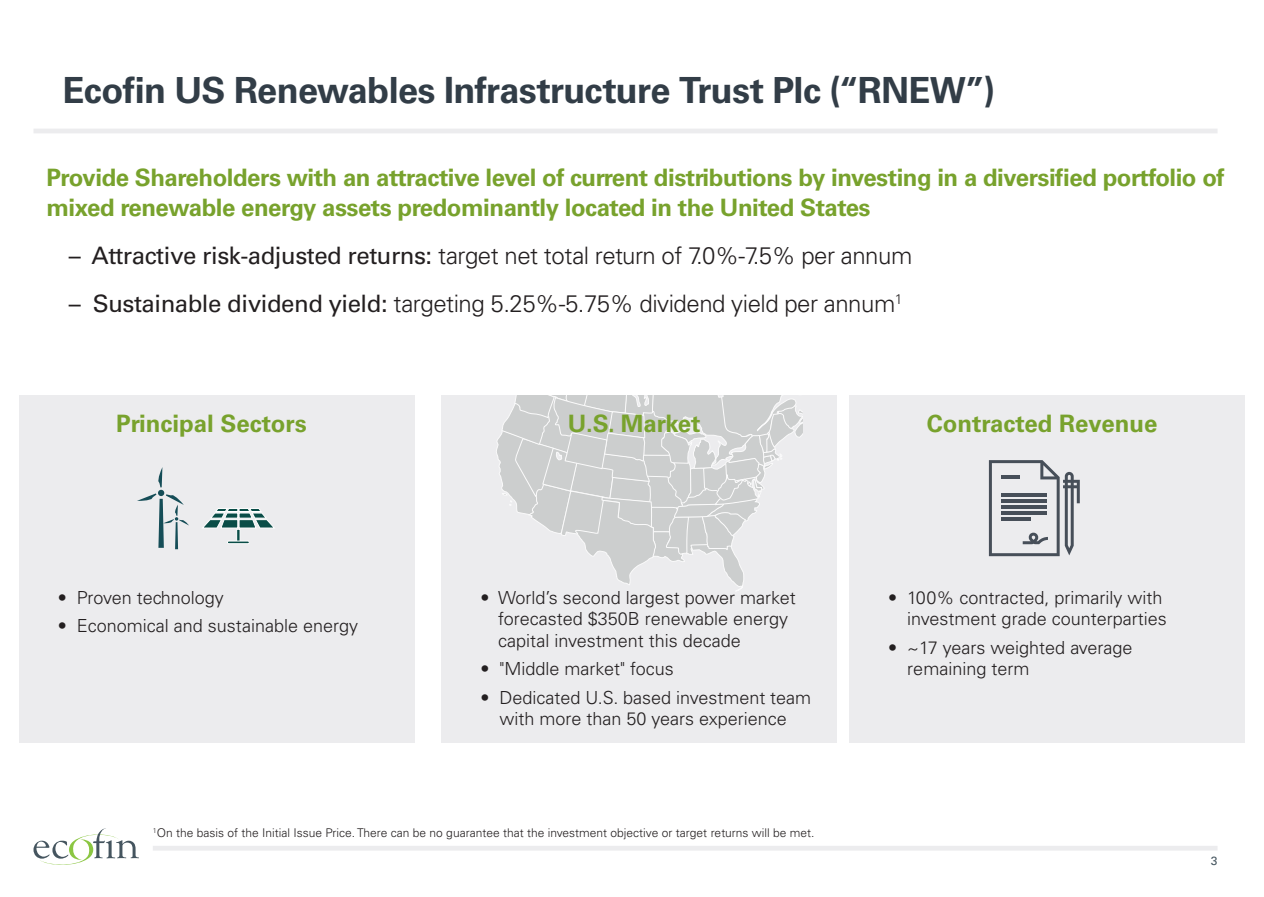
<style>
.page{position:relative;width:1264px;height:897px;background:#fff}
.page>*{position:absolute;margin:0;border:0;box-sizing:border-box;transform-origin:0 0}
.t1{font:700 36px "Univers LT Std";letter-spacing:-.02em;color:#323d47}
.SUB_1_5{font:700 24px/30px "Univers LT Std";letter-spacing:-.02em;color:#78a22d}
.SUB_1_5-2{font:300 24px "Univers LT Std";letter-spacing:-.02em;color:#231f20}
.SUB_1_5-3{font:700 24px "Univers LT Std";color:#78a22d}
.t2{font:300 18px/21.6px "Univers LT Std";color:#231f20}
.t3{font:300 12px "Univers LT Std";color:#231f20}
.t4{font:12px "Univers LT Std";color:#45555f}
.s1{font-weight:400}
</style>
<div class="page">
<hr style="left:33px;top:129px;width:1184px;height:4px;background:#ececee">
<div style="left:153px;top:845px;width:1064px;height:5px;background:#ececee"></div>
<svg style="left:33px;top:828px;width:106px;height:37px"></svg>
<div style="left:19px;top:395px;width:395px;height:348px;background:#ececee"></div>
<div style="left:849px;top:395px;width:396px;height:348px;background:#ececee"></div>
<div style="left:441px;top:395px;width:396px;height:348px;background:#ececee"></div>
<svg style="left:202px;top:508px;width:72px;height:20px"></svg>
<svg style="left:236px;top:529px;width:4px;height:11px"></svg>
<div style="left:227px;top:540px;width:23px;height:4px;border:1px solid #fff"></div>
<svg style="left:158px;top:489px;width:6px;height:7px"></svg>
<svg style="left:158px;top:468px;width:4px;height:19px"></svg>
<svg style="left:137px;top:493px;width:52px;height:56px"></svg>
<svg style="left:496px;top:395px;width:306px;height:196px"></svg>
<svg style="left:989px;top:460px;width:90px;height:96px"></svg>
<p class="t1" style="left:63px;top:69px;width:934px">Ecofin US Renewables Infrastructure Trust Plc (“RNEW”)</p>
<p class="SUB_1_5" style="left:46px;top:163px;width:1179px">Provide Shareholders with an attractive level of current distributions by investing in a diversified portfolio of mixed renewable energy assets predominantly located in the United States</p>
<p class="SUB_1_5-2" style="left:69px;top:241px;width:845px"><span class="s1">– Attractive risk-adjusted returns:</span> target net total return of 7.0%-7.5% per annum</p>
<p class="SUB_1_5-2" style="left:69px;top:289px;width:835px"><span class="s1">– Sustainable dividend yield:</span> targeting 5.25%-5.75% dividend yield per annum<sup>1</sup></p>
<p class="SUB_1_5-3" style="left:116px;top:410px;width:192px">Principal Sectors</p>
<p class="SUB_1_5-3" style="left:926px;top:410px;width:232px">Contracted Revenue</p>
<p class="SUB_1_5" style="left:568px;top:409px;width:134px">U.S. Market</p>
<p class="t2" style="left:58px;top:586px;width:168px">• Proven technology</p>
<p class="t2" style="left:58px;top:614px;width:302px">• Economical and sustainable energy</p>
<p class="t2" style="left:498px;top:586px;width:299px;text-indent:-18px">• World’s second largest power market forecasted $350B renewable energy capital investment this decade</p>
<p class="t2" style="left:480px;top:658px;width:195px">• "Middle market" focus</p>
<p class="t2" style="left:480px;top:686px;width:332px;text-align:center">• Dedicated U.S. based investment team with more than 50 years experience</p>
<p class="t3" style="left:153px;top:825px;width:663px"><sup>1</sup>On the basis of the Initial Issue Price. There can be no guarantee that the investment objective or target returns will be met.</p>
<p class="t2" style="left:888px;top:586px;width:280px;text-align:right">• 100% contracted, primarily with investment grade counterparties</p>
<p class="t2" style="left:907px;top:636px;width:227px;text-indent:-19px">• ~17 years weighted average remaining term</p>
<p class="t4" style="left:1211px;top:853px;width:8px">3</p>
</div>
